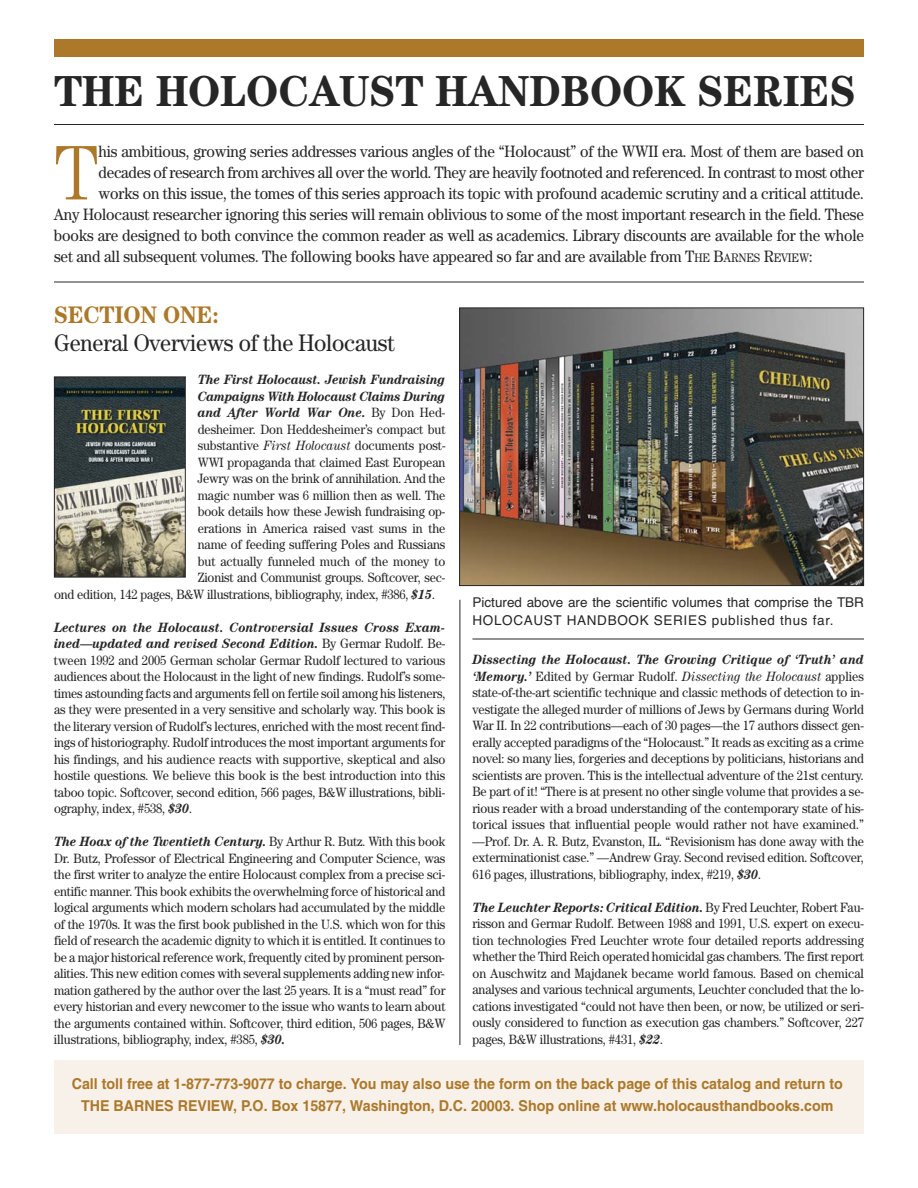
<style>
.page{position:relative;width:918px;height:1188px;background:#fff}
.page>*{position:absolute;margin:0;border:0;box-sizing:border-box;transform-origin:0 0}
.t1{font:300 77.55px "Century";color:#ac7829;scale:.92 1}
.t2{font:700 43.5px "Century";color:#272627;scale:.95 1}
.t3{font:24px "Century";letter-spacing:-.01em;color:#272627;scale:.92 1}
.t4{font:700 24px "Century";letter-spacing:-.01em;color:#ac7829;scale:.92 1}
.t5{font:16.5px "Century";letter-spacing:-.01em;color:#272627;scale:.92 1}
.t6{font:700 15px/22.5px "Helvetica";color:#ac7829;text-align:center;scale:.95 1}
.t7{font:13.5px/16.5px "Century";letter-spacing:-.01em;color:#272627;text-align:justify;scale:.92 1}
.t8{font:italic 700 13.5px "Century";letter-spacing:-.015em;color:#272627;scale:.92 1}
.t9{font:13.5px/18px "Helvetica";color:#272627}
.s1{font-size:12.3px}
.s2{font-weight:400;font-style:normal}
.s3{font-style:italic}
.s4{font-weight:700;font-style:italic}
</style>
<div class="page">
<hr style="left:54px;top:124px;width:810px;height:1px;background:#272627">
<hr style="left:54px;top:282px;width:810px;height:1px;background:#272627">
<hr style="left:460px;top:600px;width:1px;height:445px;background:#272627">
<img style="left:461px;top:310px;width:401px;height:274px">
<div style="left:459px;top:308px;width:405px;height:278px;border:1px solid #272627"></div>
<div style="left:54px;top:1060px;width:810px;height:74px;background:#f7f1ea"></div>
<img style="left:56px;top:378px;width:128px;height:198px">
<div style="left:54px;top:376px;width:132px;height:202px;border:1px solid #272627"></div>
<hr style="left:472px;top:639px;width:392px;height:1px;background:#272627">
<div style="left:54px;top:39px;width:810px;height:18px;background:#ac7829"></div>
<h2 class="t2" style="left:54px;top:77px;width:846px">THE HOLOCAUST HANDBOOK SERIES</h2>
<h1 class="t1" style="left:54px;top:146px;width:50px">T</h1>
<p class="t5" style="left:99px;top:146px;width:833px">his ambitious, growing series addresses various angles of the “Holocaust” of the WWII era. Most of them are based on</p>
<p class="t5" style="left:99px;top:167px;width:833px">decades of research from archives all over the world. They are heavily footnoted and referenced. In contrast to most other</p>
<p class="t5" style="left:99px;top:188px;width:833px">works on this issue, the tomes of this series approach its topic with profound academic scrutiny and a critical attitude.</p>
<p class="t5" style="left:54px;top:209px;width:882px">Any Holocaust researcher ignoring this series will remain oblivious to some of the most important research in the field. These</p>
<p class="t5" style="left:54px;top:230px;width:882px">books are designed to both convince the common reader as well as academics. Library discounts are available for the whole</p>
<p class="t5" style="left:54px;top:251px;width:826px">set and all subsequent volumes. The following books have appeared so far and are available from T<span class="s1">HE</span> B<span class="s1">ARNES</span> R<span class="s1">EVIEW</span>:</p>
<h3 class="t4" style="left:54px;top:306px;width:181px">SECTION ONE:</h3>
<h3 class="t3" style="left:54px;top:334px;width:372px">General Overviews of the Holocaust</h3>
<p class="t8" style="left:198px;top:375px;width:271px">The First Holocaust. Jewish Fundraising</p>
<p class="t8" style="left:198px;top:391px;width:271px">Campaigns With Holocaust Claims During</p>
<p class="t8" style="left:198px;top:408px;width:271px">and After World War One. <span class="s2">By Don Hed-</span></p>
<p class="t7" style="left:198px;top:422px;width:271px">desheimer. Don Heddesheimer’s compact but</p>
<p class="t7" style="left:198px;top:438px;width:271px">substantive <span class="s3">First Holocaust</span> documents post-</p>
<p class="t7" style="left:198px;top:455px;width:271px">WWI propaganda that claimed East European</p>
<p class="t7" style="left:198px;top:471px;width:271px">Jewry was on the brink of annihilation. And the</p>
<p class="t7" style="left:198px;top:488px;width:271px">magic number was 6 million then as well. The</p>
<p class="t7" style="left:198px;top:504px;width:271px">book details how these Jewish fundraising op-</p>
<p class="t7" style="left:198px;top:521px;width:271px">erations in America raised vast sums in the</p>
<p class="t7" style="left:198px;top:537px;width:271px">name of feeding suffering Poles and Russians</p>
<p class="t7" style="left:198px;top:554px;width:271px">but actually funneled much of the money to</p>
<p class="t7" style="left:198px;top:570px;width:271px">Zionist and Communist groups. Softcover, sec-</p>
<p class="t7" style="left:54px;top:587px;width:416px">ond edition, 142 pages, B&amp;W illustrations, bibliography, index, #386, <span class="s4">$15</span>.</p>
<p class="t7" style="left:54px;top:620px;width:427px"><span class="s4">Lectures on the Holocaust. Controversial Issues Cross Exam&shy;ined—updated and revised Second Edition.</span> By Germar Rudolf. Be&shy;tween 1992 and 2005 German scholar Germar Rudolf lectured to various audiences about the Holocaust in the light of new findings. Rudolf’s some&shy;times astounding facts and arguments fell on fertile soil among his listeners, as they were presented in a very sensitive and scholarly way. This book is the literary version of Rudolf’s lectures, enriched with the most recent find&shy;ings of historiography. Rudolf introduces the most important arguments for his findings, and his audience reacts with supportive, skeptical and also hostile questions. We believe this book is the best introduction into this taboo topic. Softcover, second edition, 566 pages, B&amp;W illustrations, bibli&shy;ography, index, #538, <span class="s4">$30</span>.</p>
<p class="t7" style="left:54px;top:834px;width:427px"><span class="s4">The Hoax of the Twentieth Century.</span> By Arthur R. Butz. With this book Dr. Butz, Professor of Electrical Engineering and Computer Science, was the first writer to analyze the entire Holocaust complex from a precise sci&shy;entific manner. This book exhibits the overwhelming force of historical and logical arguments which modern scholars had accumulated by the middle of the 1970s. It was the first book published in the U.S. which won for this field of research the academic dignity to which it is entitled. It continues to be a major historical reference work, frequently cited by prominent person&shy;alities. This new edition comes with several supplements adding new infor&shy;mation gathered by the author over the last 25 years. It is a “must read” for every historian and every newcomer to the issue who wants to learn about the arguments contained within. Softcover, third edition, 506 pages, B&amp;W illustrations, bibliography, index, #385, <span class="s4">$30.</span></p>
<p class="t9" style="left:472px;top:593px;width:393px">Pictured above are the scientific volumes that comprise the TBR<br>HOLOCAUST HANDBOOK SERIES published thus far.</p>
<p class="t7" style="left:472px;top:653px;width:427px"><span class="s4">Dissecting the Holocaust. The Growing Critique of ‘Truth’ and ‘Memory.’</span> Edited by Germar Rudolf. <span class="s3">Dissecting the Holocaust</span> applies state-of-the-art scientific technique and classic methods of detection to in&shy;vestigate the alleged murder of millions of Jews by Germans during World War II. In 22 contributions—each of 30 pages—the 17 authors dissect gen&shy;erally accepted paradigms of the “Holocaust.” It reads as exciting as a crime novel: so many lies, forgeries and deceptions by politicians, historians and scientists are proven. This is the intellectual adventure of the 21st century.<br>Be part of it! “There is at present no other single volume that provides a se&shy;rious reader with a broad understanding of the contemporary state of his&shy;torical issues that influential people would rather not have examined.” —Prof. Dr. A. R. Butz, Evanston, IL. “Revisionism has done away with the exterminationist case.” —Andrew Gray. Second revised edition. Softcover, 616 pages, illustrations, bibliography, index, #219, <span class="s4">$30</span>.</p>
<p class="t7" style="left:472px;top:900px;width:427px"><span class="s4">The Leuchter Reports: Critical Edition.</span> By Fred Leuchter, Robert Fau&shy;risson and Germar Rudolf. Between 1988 and 1991, U.S. expert on execu&shy;tion technologies Fred Leuchter wrote four detailed reports addressing whether the Third Reich operated homicidal gas chambers. The first report on Auschwitz and Majdanek became world famous. Based on chemical analyses and various technical arguments, Leuchter concluded that the lo&shy;cations investigated “could not have then been, or now, be utilized or seri&shy;ously considered to function as execution gas chambers.” Softcover, 227 pages, B&amp;W illustrations, #431, <span class="s4">$22</span>.</p>
<p class="t6" style="left:72px;top:1073px;width:813px">Call toll free at 1-877-773-9077 to charge. You may also use the form on the back page of this catalog and return to<br>THE BARNES REVIEW, P.O. Box 15877, Washington, D.C. 20003. Shop online at www.holocausthandbooks.com</p>
</div>
